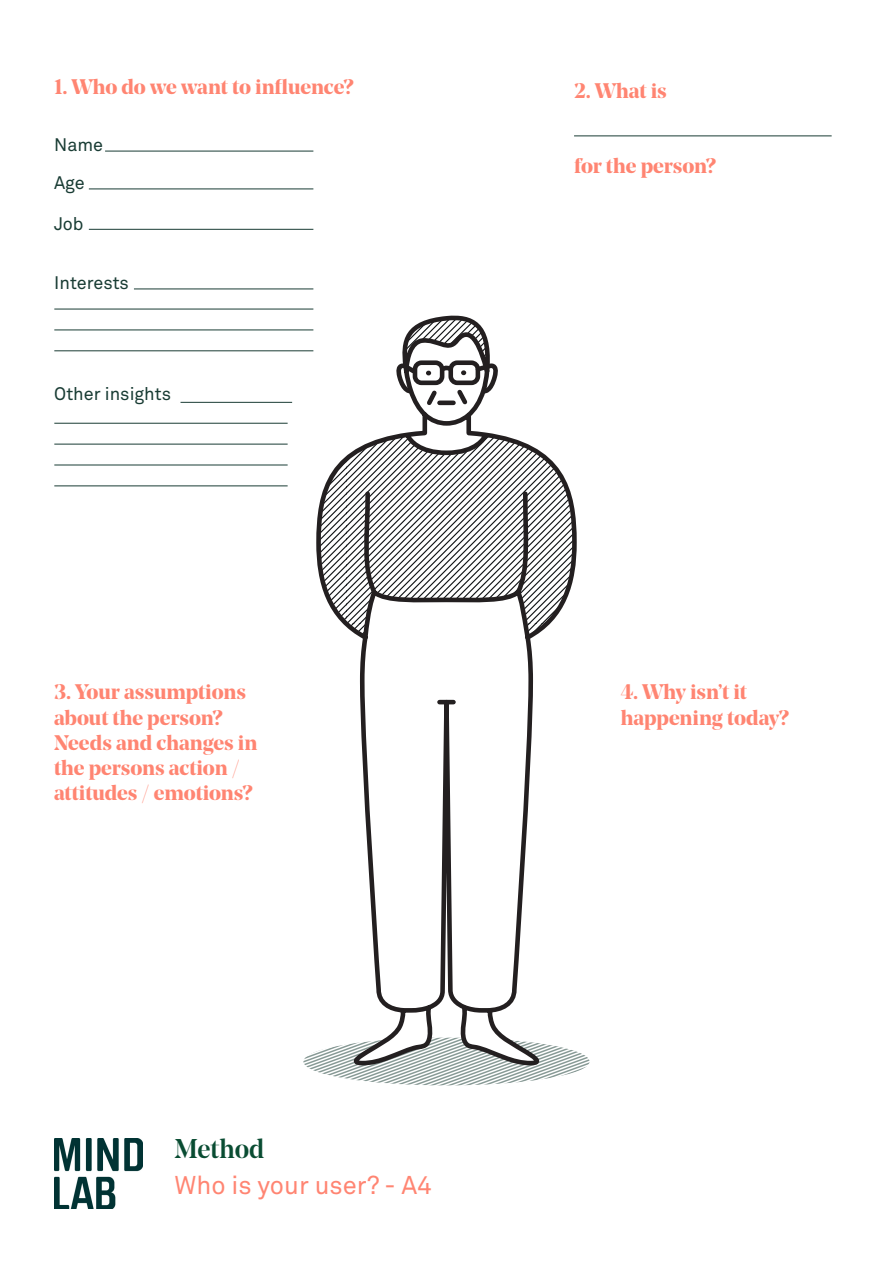
<style>
.page{position:relative;width:893px;height:1263px;background:#fff}
.page>*{position:absolute;margin:0;border:0;box-sizing:border-box;transform-origin:0 0}
.t1{font:500 27px "Noe Display";color:#094c32}
.t2{font:25.5px "Akkurat";color:#ff8572}
.t3{font:700 21px/25.2px "Noe Display";color:#ff8572}
.t4{font:18px "Akkurat";color:#193c34}
</style>
<div class="page">
<img style="left:54px;top:1138px;width:88px;height:71px">
<hr style="left:105px;top:151px;width:208px;height:1px;background:#193c34">
<hr style="left:574px;top:136px;width:258px;height:1px;background:#193c34">
<hr style="left:89px;top:189px;width:224px;height:1px;background:#193c34">
<hr style="left:134px;top:289px;width:179px;height:1px;background:#193c34">
<hr style="left:181px;top:402px;width:111px;height:1px;background:#193c34">
<hr style="left:54px;top:423px;width:234px;height:1px;background:#193c34">
<hr style="left:54px;top:444px;width:234px;height:1px;background:#193c34">
<hr style="left:54px;top:465px;width:234px;height:1px;background:#193c34">
<hr style="left:54px;top:486px;width:234px;height:1px;background:#193c34">
<hr style="left:54px;top:309px;width:259px;height:1px;background:#193c34">
<hr style="left:54px;top:330px;width:259px;height:1px;background:#193c34">
<hr style="left:54px;top:351px;width:259px;height:1px;background:#193c34">
<hr style="left:89px;top:229px;width:224px;height:1px;background:#193c34">
<svg style="left:303px;top:1052px;width:287px;height:33px"></svg>
<svg style="left:314px;top:315px;width:265px;height:753px"></svg>
<svg style="left:396px;top:316px;width:102px;height:137px"></svg>
<p class="t3" style="left:54px;top:73px;width:301px">1. Who do we want to influence?</p>
<p class="t3" style="left:574px;top:77px;width:94px">2. What is</p>
<p class="t4" style="left:54px;top:134px;width:50px">Name</p>
<p class="t4" style="left:54px;top:172px;width:32px">Age</p>
<p class="t4" style="left:54px;top:213px;width:31px">Job</p>
<p class="t4" style="left:54px;top:272px;width:76px">Interests</p>
<p class="t4" style="left:54px;top:384px;width:118px">Other insights</p>
<p class="t3" style="left:54px;top:679px;width:193px">3. Your assumptions</p>
<p class="t3" style="left:54px;top:704px;width:170px">about the person?</p>
<p class="t3" style="left:54px;top:729px;width:205px">Needs and changes in</p>
<p class="t3" style="left:54px;top:755px;width:187px">the persons action /</p>
<p class="t3" style="left:54px;top:780px;width:200px">attitudes / emotions?</p>
<p class="t1" style="left:174px;top:1132px;width:92px">Method</p>
<p class="t2" style="left:174px;top:1170px;width:259px">Who is your user? - A4</p>
<p class="t3" style="left:574px;top:153px;width:143px">for the person?</p>
<p class="t3" style="left:621px;top:679px;width:169px">4. Why isn’t it happening today?</p>
</div>
